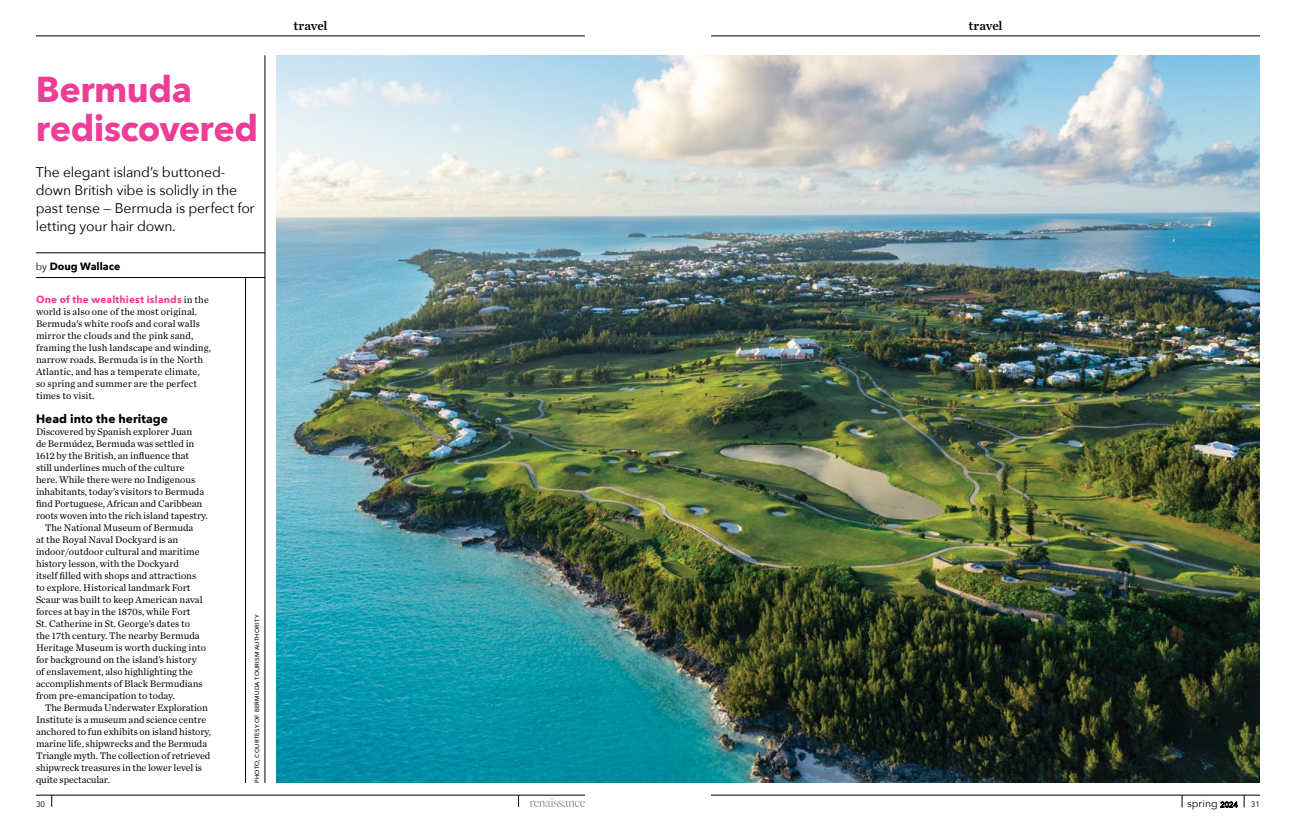
<style>
.page{position:relative;width:1296px;height:828px;background:#fff}
.page>*{position:absolute;margin:0;border:0;box-sizing:border-box;transform-origin:0 0}
.t1{font:700 36px/39px "Avenir Next";letter-spacing:-.015em;color:#ee3d96}
.DEK{font:14px/18px "Avenir Next";letter-spacing:-.015em;color:#000}
.t2{font:13px "Chronicle Text G1 Semi";letter-spacing:-.01em;color:#000}
.Subhead_in_Column{font:700 12px "Avenir Next";letter-spacing:.005em;color:#000}
.Byline{font:700 10.5px "Avenir Next";color:#000}
.t3{font:10.5px "Avenir Next";color:#000}
.Body_Copy{font:10px/12px "Chronicle Text G1";color:#000}
.Body_Copy_-_No_Indent{font:10px/12px "Chronicle Text G1";letter-spacing:-.005em;color:#000}
.t4{font:8px "Avenir Next";color:#000}
.Gutter_Credit{font:500 6px "Avenir Next";letter-spacing:.04em;color:#000}
.s1{font-weight:400;font-size:10px}
.s2{font-family:"Avenir Next";font-weight:700;color:#ee3d96}
.s3{font-size:7.5px}
</style>
<div class="page">
<img style="left:276px;top:55px;width:984px;height:728px">
<hr style="left:36px;top:795px;width:549px;height:1px;background:#000">
<svg style="left:518px;top:795px;width:1px;height:12px"></svg>
<svg style="left:52px;top:795px;width:1px;height:12px"></svg>
<svg style="left:530px;top:798px;width:55px;height:9px"></svg>
<hr style="left:711px;top:795px;width:549px;height:1px;background:#000">
<svg style="left:1244px;top:795px;width:1px;height:12px"></svg>
<svg style="left:1182px;top:795px;width:1px;height:12px"></svg>
<hr style="left:36px;top:36px;width:549px;height:1px;background:#000">
<hr style="left:711px;top:36px;width:549px;height:1px;background:#000">
<hr style="left:36px;top:253px;width:229px;height:1px;background:#000">
<hr style="left:36px;top:277px;width:229px;height:1px;background:#000">
<hr style="left:265px;top:55px;width:1px;height:728px;background:#000">
<hr style="left:245px;top:278px;width:1px;height:505px;background:#000">
<p class="t1" style="left:36px;top:69px;width:224px">Bermuda rediscovered</p>
<p class="DEK" style="left:36px;top:163px;width:220px">The elegant island’s buttoned&shy;down British vibe is solidly in the past tense — Bermuda is perfect for letting your hair down.</p>
<p class="Byline" style="left:36px;top:257px;width:86px"><span class="s1">by</span> Doug Wallace</p>
<p class="Body_Copy_-_No_Indent" style="left:36px;top:293px;width:177px"><span class="s2">One of the wealthiest islands</span> in the world is also one of the most original.<br>Bermuda’s white roofs and coral walls mirror the clouds and the pink sand, framing the lush landscape and winding, narrow roads. Bermuda is in the North Atlantic, and has a temperate climate, so spring and summer are the perfect times to visit.</p>
<p class="Subhead_in_Column" style="left:36px;top:408px;width:134px">Head into the heritage</p>
<p class="Body_Copy_-_No_Indent" style="left:36px;top:425px;width:173px">Discovered by Spanish explorer Juan<br>de Bermúdez, Bermuda was settled in 1612 by the British, an influence that still underlines much of the culture here. While there were no Indigenous inhabitants, today’s visitors to Bermuda find Portuguese, African and Caribbean roots woven into the rich island tapestry.</p>
<p class="Body_Copy" style="left:36px;top:521px;width:172px;text-indent:9px">The National Museum of Bermuda<br>at the Royal Naval Dockyard is an indoor/outdoor cultural and maritime history lesson, with the Dockyard<br>itself filled with shops and attractions to explore. Historical landmark Fort Scaur was built to keep American naval forces at bay in the 1870s, while Fort<br>St. Catherine in St. George’s dates to the 17th century. The nearby Bermuda Heritage Museum is worth ducking into for background on the island’s history of enslavement, also highlighting the accomplishments of Black Bermudians from pre-emancipation to today.</p>
<p class="Body_Copy" style="left:36px;top:701px;width:176px;text-indent:9px">The Bermuda Underwater Exploration Institute is a museum and science centre anchored to fun exhibits on island history, marine life, shipwrecks and the Bermuda Triangle myth. The collection of retrieved shipwreck treasures in the lower level is quite spectacular.</p>
<p class="Gutter_Credit" style="left:252px;top:783px;width:170px;rotate:-90deg">PHOTO, COURTESY OF BERMUDA TOURISM AUTHORITY</p>
<p class="t4" style="left:36px;top:798px;width:11px">30</p>
<h3 class="t2" style="left:293px;top:15px;width:36px">travel</h3>
<h3 class="t2" style="left:968px;top:15px;width:36px">travel</h3>
<p class="t3" style="left:1187px;top:795px;width:52px">spring <span class="s3">2024</span></p>
<p class="t4" style="left:1251px;top:798px;width:11px">31</p>
</div>
